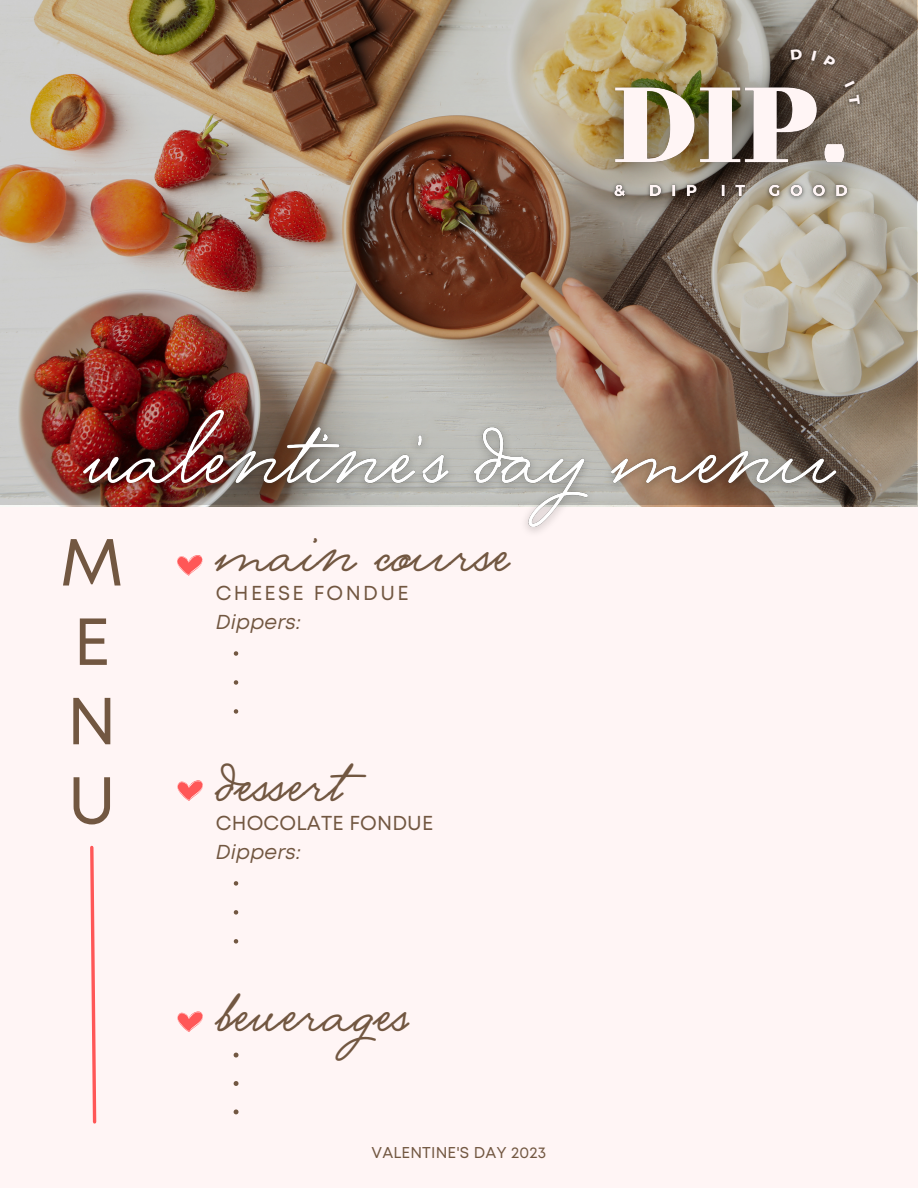
<style>
.page{position:relative;width:918px;height:1188px;background:#fff5f5}
.page>*{position:absolute;margin:0;border:0;box-sizing:border-box;transform-origin:0 0}
.t1{font:66.3px/79.3px "Mont";color:#725741}
.t2{font:700 38.7px "Sulat Rizal";color:#725741}
.t3{font:italic 20.1px "Mont";letter-spacing:.01em;color:#725741}
.t4{font:20.1px "Mont";letter-spacing:.01em;color:#725741}
.t5{font:20.1px "Mont";letter-spacing:.12em;color:#725741}
.t6{font:15.6px "Mont";letter-spacing:.01em;color:#725741}
</style>
<div class="page">
<svg style="left:177px;top:555px;width:26px;height:21px"></svg>
<svg style="left:234px;top:651px;width:4px;height:5px"></svg>
<svg style="left:234px;top:680px;width:4px;height:5px"></svg>
<svg style="left:234px;top:709px;width:4px;height:5px"></svg>
<svg style="left:234px;top:881px;width:4px;height:5px"></svg>
<svg style="left:234px;top:910px;width:4px;height:5px"></svg>
<svg style="left:234px;top:939px;width:4px;height:5px"></svg>
<svg style="left:234px;top:1053px;width:5px;height:5px"></svg>
<svg style="left:234px;top:1081px;width:5px;height:5px"></svg>
<svg style="left:234px;top:1109px;width:5px;height:5px"></svg>
<svg style="left:177px;top:780px;width:26px;height:21px"></svg>
<svg style="left:177px;top:1011px;width:26px;height:21px"></svg>
<svg style="left:90px;top:845px;width:7px;height:279px"></svg>
<img style="left:0;top:0;width:917px;height:505px">
<img style="left:566px;top:17px;width:328px;height:232px">
<img style="left:606px;top:175px;width:259px;height:35px">
<img style="left:766px;top:18px;width:123px;height:111px">
<img style="left:68px;top:368px;width:782px;height:164px">
<svg style="left:791px;top:48px;width:11px;height:12px"></svg>
<svg style="left:811px;top:50px;width:6px;height:11px"></svg>
<svg style="left:823px;top:55px;width:14px;height:14px"></svg>
<svg style="left:845px;top:81px;width:10px;height:7px"></svg>
<svg style="left:849px;top:95px;width:11px;height:10px"></svg>
<h1 class="t1" style="left:60px;top:528px;width:65px">M<br>E<br>N<br>U</h1>
<p class="t2" style="left:216px;top:534px;width:295px">main course</p>
<p class="t5" style="left:216px;top:585px;width:194px">CHEESE FONDUE</p>
<p class="t3" style="left:216px;top:614px;width:86px">Dippers:</p>
<p class="t2" style="left:216px;top:764px;width:153px">dessert</p>
<p class="t4" style="left:216px;top:815px;width:219px">CHOCOLATE FONDUE</p>
<p class="t3" style="left:216px;top:844px;width:86px">Dippers:</p>
<p class="t2" style="left:216px;top:994px;width:194px">beverages</p>
<p class="t6" style="left:372px;top:1146px;width:176px">VALENTINE'S DAY 2023</p>
</div>
